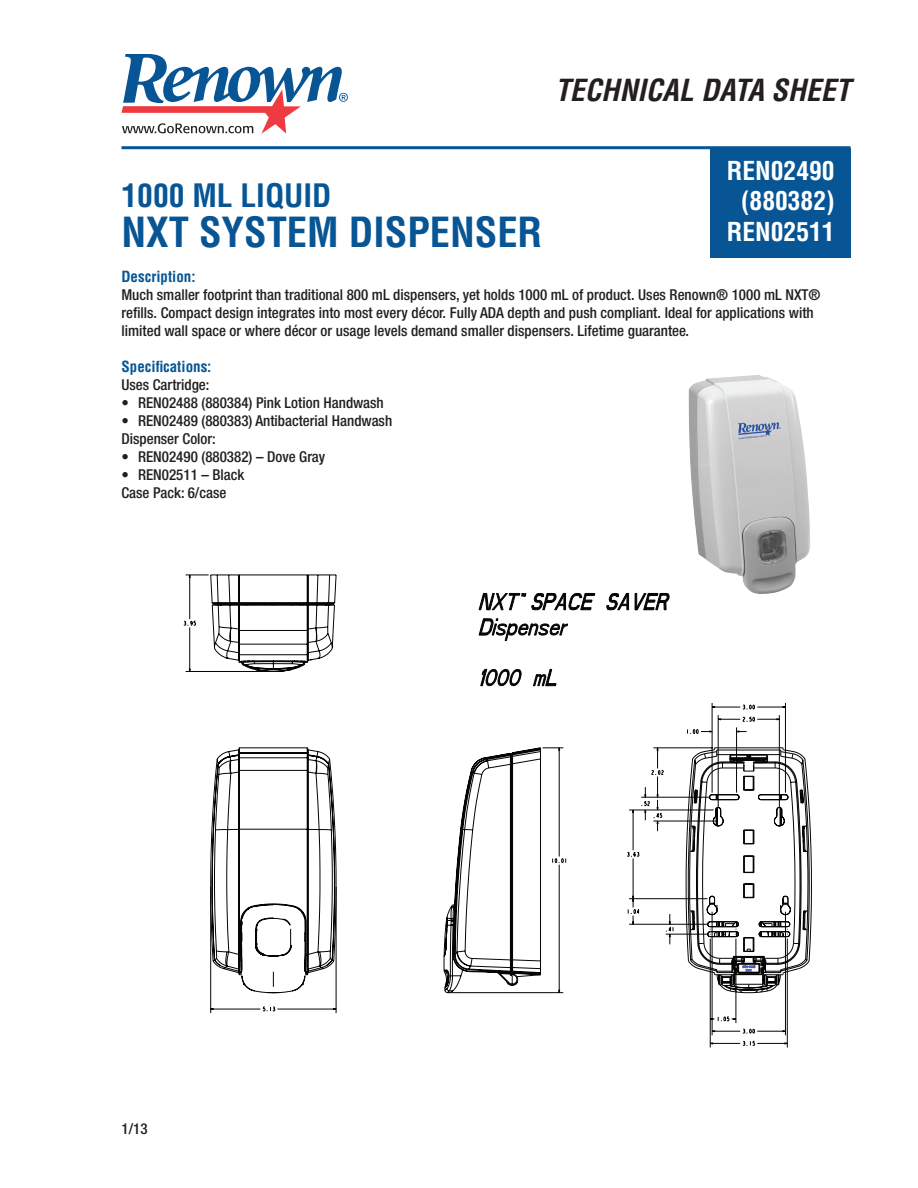
<style>
.page{position:relative;width:918px;height:1188px;background:#fff}
.page>*{position:absolute;margin:0;border:0;box-sizing:border-box;transform-origin:0 0}
.t1{font:700 condensed 40.5px "Helvetica";color:#075595}
.t2{font:700 condensed 31.5px "Helvetica";color:#075595}
.t3{font:italic 700 condensed 29.7px "Helvetica";color:#231f20}
.t4{font:700 condensed 25.5px/30.6px "Helvetica";color:#fff;text-align:center}
.Body{font:500 condensed 15px/18px "Helvetica Neue";color:#231f20}
.t5{font:700 condensed 15px "Helvetica";color:#075595}
</style>
<div class="page">
<svg style="left:121px;top:54px;width:227px;height:80px"></svg>
<hr style="left:122px;top:146px;width:728px;height:3px;background:#075595">
<div style="left:710px;top:148px;width:140px;height:110px;background:#075595"></div>
<svg style="left:185px;top:575px;width:603px;height:472px"></svg>
<svg style="left:210px;top:575px;width:578px;height:431px"></svg>
<svg style="left:210px;top:602px;width:602px;height:394px"></svg>
<img style="left:689px;top:375px;width:121px;height:219px">
<p class="t3" style="left:555px;top:72px;width:297px">TECHNICAL DATA SHEET</p>
<p class="t2" style="left:122px;top:176px;width:212px">1000 ML LIQUID</p>
<p class="t1" style="left:122px;top:208px;width:422px">NXT SYSTEM DISPENSER</p>
<p class="t4" style="left:727px;top:155px;width:109px">REN02490 (880382)<br>REN02511</p>
<p class="t5" style="left:122px;top:267px;width:76px">Description:</p>
<p class="Body" style="left:122px;top:285px;width:701px">Much smaller footprint than traditional 800 mL dispensers, yet holds 1000 mL of product. Uses Renown® 1000 mL NXT® refills. Compact design integrates into most every décor. Fully ADA depth and push compliant. Ideal for applications with limited wall space or where décor or usage levels demand smaller dispensers. Lifetime guarantee.</p>
<p class="t5" style="left:122px;top:357px;width:91px">Specifications:</p>
<p class="Body" style="left:122px;top:375px;width:90px">Uses Cartridge:</p>
<p class="Body" style="left:122px;top:393px;width:264px">• REN02488 (880384) Pink Lotion Handwash</p>
<p class="Body" style="left:122px;top:411px;width:272px">• REN02489 (880383) Antibacterial Handwash</p>
<p class="Body" style="left:122px;top:429px;width:96px">Dispenser Color:</p>
<p class="Body" style="left:122px;top:447px;width:205px">• REN02490 (880382) – Dove Gray</p>
<p class="Body" style="left:122px;top:465px;width:124px">• REN02511 – Black</p>
<p class="Body" style="left:122px;top:483px;width:106px">Case Pack: 6/case</p>
<p class="Body" style="left:122px;top:1119px;width:28px">1/13</p>
</div>
